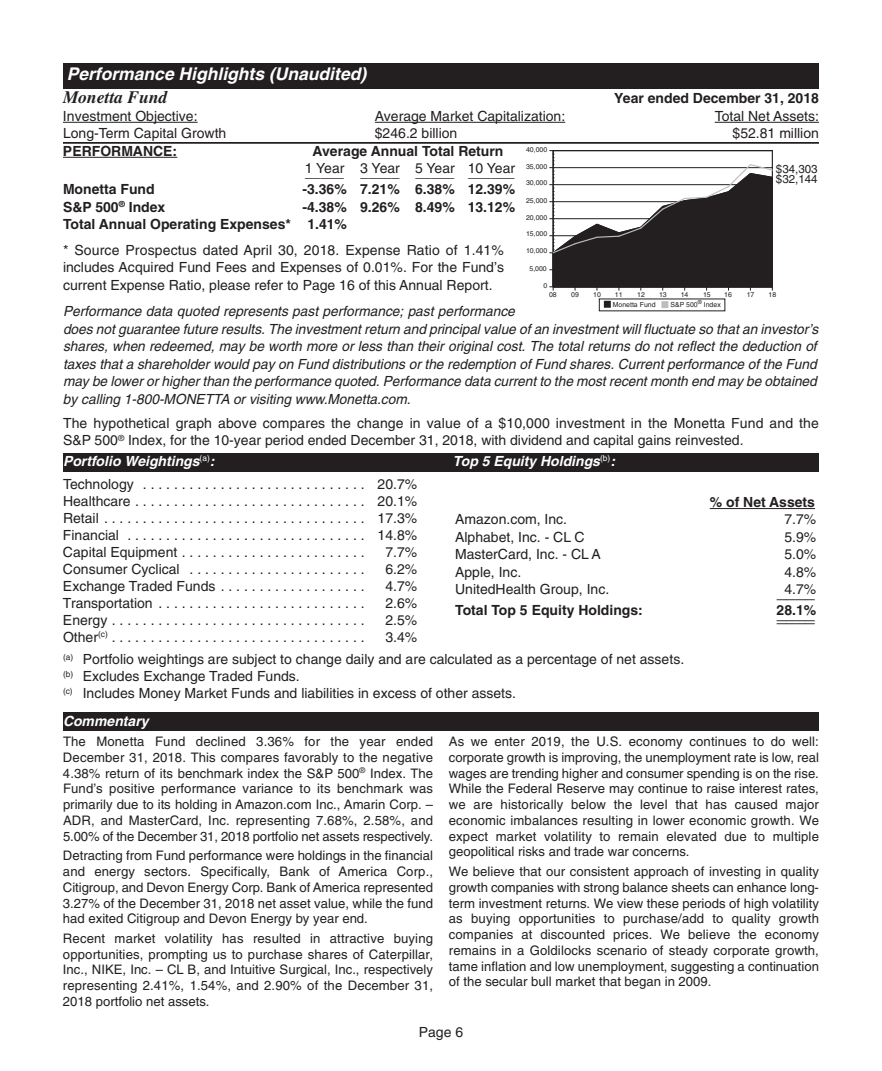
<style>
.page{position:relative;width:882px;height:1071px;background:#fff}
.page>*{position:absolute;margin:0;border:0;box-sizing:border-box;transform-origin:0 0}
.t1{font:italic 700 17.5px "Helvetica";color:#fff}
.t2{font:17.5px "Helvetica";color:#231f20}
.t3{font:italic 700 17.5px "Times";color:#231f20}
.t4{font:14px/17px "Helvetica";color:#231f20;text-align:justify}
.t5{font:italic 14px/17.5px "Helvetica";color:#231f20}
.t6{font:700 14px/17.5px "Helvetica";color:#231f20}
.t7{font:italic 700 14px "Helvetica";color:#fff}
.t8{font:13.12px/15.8px "Helvetica";color:#231f20;text-align:justify}
.t9{font:11.55px/10.3px "Helvetica";color:#231f20}
.t10{font:7px "Helvetica";color:#231f20}
</style>
<div class="page">
<hr style="left:63px;top:122px;width:135px;height:1px;background:#231f20">
<hr style="left:375px;top:122px;width:190px;height:1px;background:#231f20">
<hr style="left:715px;top:122px;width:104px;height:1px;background:#231f20">
<hr style="left:63px;top:142px;width:756px;height:2px;background:#231f20">
<hr style="left:63px;top:157px;width:114px;height:1px;background:#231f20">
<svg style="left:550px;top:150px;width:223px;height:140px"></svg>
<div style="left:604px;top:301px;width:7px;height:7px;border:1px solid #231f20"></div>
<div style="left:661px;top:301px;width:7px;height:7px;border:1px solid #bcbdc0"></div>
<hr style="left:710px;top:508px;width:105px;height:1px;background:#231f20">
<div style="left:63px;top:453px;width:756px;height:19px;background:#231f20"></div>
<div style="left:63px;top:712px;width:756px;height:18px;background:#231f20"></div>
<div style="left:63px;top:63px;width:756px;height:25px;background:#231f20"></div>
<h1 class="t1" style="left:67px;top:67px;width:301px">Performance Highlights (Unaudited)</h1>
<h1 class="t3" style="left:63px;top:91px;width:106px">Monetta Fund</h1>
<p class="t6" style="left:614px;top:91px;width:206px">Year ended December 31, 2018</p>
<p class="t4" style="left:63px;top:109px;width:136px">Investment Objective:</p>
<p class="t4" style="left:375px;top:109px;width:192px">Average Market Capitalization:</p>
<p class="t4" style="left:715px;top:109px;width:106px">Total Net Assets:</p>
<p class="t4" style="left:63px;top:126px;width:165px">Long-Term Capital Growth</p>
<p class="t4" style="left:375px;top:126px;width:84px">$246.2 billion</p>
<p class="t4" style="left:733px;top:126px;width:88px">$52.81 million</p>
<p class="t6" style="left:63px;top:143px;width:116px">PERFORMANCE:</p>
<p class="t6" style="left:313px;top:143px;width:192px">Average Annual Total Return</p>
<p class="t4" style="left:305px;top:161px;width:212px">1 Year 3 Year 5 Year 10 Year</p>
<p class="t4" style="left:305px;top:165px;width:211px">_____ _____ _____ ______</p>
<p class="t6" style="left:63px;top:182px;width:93px">Monetta Fund</p>
<p class="t6" style="left:302px;top:182px;width:214px">-3.36% 7.21% 6.38% 12.39%</p>
<p class="t6" style="left:63px;top:199px;width:104px">S&amp;P 500<sup>®</sup> Index</p>
<p class="t10" style="left:526px;top:147px;width:23px">40,000</p>
<p class="t9" style="left:776px;top:165px;width:43px">$34,303 $32,144</p>
<p class="t10" style="left:526px;top:164px;width:23px">35,000</p>
<p class="t10" style="left:526px;top:180px;width:23px">30,000</p>
<p class="t10" style="left:526px;top:198px;width:23px">25,000</p>
<p class="t6" style="left:63px;top:199px;width:454px;text-indent:239px">-4.38% 9.26% 8.49% 13.12%<br>Total Annual Operating Expenses* 1.41%</p>
<p class="t4" style="left:63px;top:242px;width:443px;line-height:17.5px">* Source Prospectus dated April 30, 2018. Expense Ratio of 1.41% includes Acquired Fund Fees and Expenses of 0.01%. For the Fund’s current Expense Ratio, please refer to Page 16 of this Annual Report.</p>
<p class="t5" style="left:63px;top:304px;width:757px">Performance data quoted represents past performance; past performance<br>does not guarantee future results. The investment return and principal value of an investment will fluctuate so that an investor’s shares, when redeemed, may be worth more or less than their original cost. The total returns do not reflect the deduction of taxes that a shareholder would pay on Fund distributions or the redemption of Fund shares. Current performance of the Fund may be lower or higher than the performance quoted. Performance data current to the most recent month end may be obtained by calling 1-800-MONETTA or visiting www.Monetta.com.</p>
<p class="t4" style="left:63px;top:415px;width:757px;line-height:17.5px">The hypothetical graph above compares the change in value of a $10,000 investment in the Monetta Fund and the<br>S&amp;P 500<sup>®</sup> Index, for the 10-year period ended December 31, 2018, with dividend and capital gains reinvested.</p>
<p class="t10" style="left:526px;top:215px;width:23px">20,000</p>
<p class="t10" style="left:526px;top:231px;width:23px">15,000</p>
<p class="t10" style="left:526px;top:248px;width:23px">10,000</p>
<p class="t10" style="left:530px;top:266px;width:19px">5,000</p>
<p class="t10" style="left:543px;top:283px;width:5px">0</p>
<p class="t10" style="left:549px;top:292px;width:9px">08</p>
<p class="t10" style="left:571px;top:292px;width:9px">09</p>
<p class="t10" style="left:593px;top:292px;width:9px">10</p>
<p class="t10" style="left:615px;top:292px;width:9px">11</p>
<p class="t10" style="left:637px;top:292px;width:9px">12</p>
<p class="t10" style="left:659px;top:292px;width:9px">13</p>
<p class="t10" style="left:681px;top:292px;width:9px">14</p>
<p class="t10" style="left:703px;top:292px;width:9px">15</p>
<p class="t10" style="left:724px;top:292px;width:9px">16</p>
<p class="t10" style="left:747px;top:292px;width:9px">17</p>
<p class="t10" style="left:768px;top:292px;width:9px">18</p>
<p class="t10" style="left:613px;top:302px;width:44px">Monetta Fund</p>
<p class="t10" style="left:671px;top:302px;width:52px">S&amp;P 500<sup>®</sup> Index</p>
<p class="t7" style="left:63px;top:456px;width:153px">Portfolio Weightings<sup>(a)</sup>:</p>
<p class="t7" style="left:453px;top:456px;width:164px">Top 5 Equity Holdings<sup>(b)</sup>:</p>
<p class="t4" style="left:63px;top:477px;width:356px">Technology . . . . . . . . . . . . . . . . . . . . . . . . . . . . . 20.7% Healthcare . . . . . . . . . . . . . . . . . . . . . . . . . . . . . . 20.1% Retail . . . . . . . . . . . . . . . . . . . . . . . . . . . . . . . . . . 17.3% Financial . . . . . . . . . . . . . . . . . . . . . . . . . . . . . . . 14.8% Capital Equipment . . . . . . . . . . . . . . . . . . . . . . . .</p>
<p class="t4" style="left:385px;top:545px;width:33px">7.7%</p>
<p class="t4" style="left:63px;top:562px;width:303px">Consumer Cyclical . . . . . . . . . . . . . . . . . . . . . . .</p>
<p class="t4" style="left:385px;top:562px;width:33px">6.2%</p>
<p class="t4" style="left:63px;top:579px;width:303px">Exchange Traded Funds . . . . . . . . . . . . . . . . . . .</p>
<p class="t4" style="left:385px;top:579px;width:33px">4.7%</p>
<p class="t4" style="left:63px;top:595px;width:303px">Transportation . . . . . . . . . . . . . . . . . . . . . . . . . . .</p>
<p class="t4" style="left:385px;top:595px;width:33px">2.6%</p>
<p class="t4" style="left:63px;top:612px;width:303px">Energy . . . . . . . . . . . . . . . . . . . . . . . . . . . . . . . . .</p>
<p class="t4" style="left:385px;top:612px;width:33px">2.5%</p>
<p class="t4" style="left:63px;top:629px;width:303px">Other<sup>(c)</sup> . . . . . . . . . . . . . . . . . . . . . . . . . . . . . . . . .</p>
<p class="t4" style="left:385px;top:629px;width:33px">3.4%</p>
<p class="t6" style="left:710px;top:495px;width:107px">% of Net Assets</p>
<p class="t4" style="left:455px;top:512px;width:114px">Amazon.com, Inc.</p>
<p class="t4" style="left:784px;top:512px;width:33px">7.7%</p>
<p class="t4" style="left:455px;top:530px;width:131px">Alphabet, Inc. - CL C</p>
<p class="t4" style="left:784px;top:530px;width:33px">5.9%</p>
<p class="t4" style="left:455px;top:547px;width:147px">MasterCard, Inc. - CL A</p>
<p class="t4" style="left:784px;top:547px;width:33px">5.0%</p>
<p class="t4" style="left:455px;top:565px;width:68px">Apple, Inc.</p>
<p class="t4" style="left:784px;top:565px;width:33px">4.8%</p>
<p class="t4" style="left:455px;top:582px;width:156px">UnitedHealth Group, Inc.</p>
<h1 class="t2" style="left:777px;top:585px;width:41px">_<sup>4</sup>_<sup>.</sup> _<sup>7</sup> <sup>%</sup>_</h1>
<p class="t6" style="left:455px;top:603px;width:189px">Total Top 5 Equity Holdings:</p>
<h1 class="t2" style="left:777px;top:608px;width:41px"><sup>2</sup>__ <sup>8</sup>__ <sup>.</sup> __<sup>1</sup> <sup>%</sup>__</h1>
<p class="t4" style="left:63px;top:652px;width:623px;text-align:left"><sup>(a)</sup> Portfolio weightings are subject to change daily and are calculated as a percentage of net assets. <sup>(b)</sup> Excludes Exchange Traded Funds.<br><sup>(c)</sup> Includes Money Market Funds and liabilities in excess of other assets.</p>
<p class="t8" style="left:63px;top:735px;width:372px">The Monetta Fund declined 3.36% for the year ended December 31, 2018. This compares favorably to the negative 4.38% return of its benchmark index the S&amp;P 500<sup>®</sup> Index. The Fund’s positive performance variance to its benchmark was primarily due to its holding in Amazon.com Inc., Amarin Corp. – ADR, and MasterCard, Inc. representing 7.68%, 2.58%, and 5.00% of the December 31, 2018 portfolio net assets respectively.</p>
<p class="t8" style="left:63px;top:849px;width:372px">Detracting from Fund performance were holdings in the financial and energy sectors. Specifically, Bank of America Corp., Citigroup, and Devon Energy Corp. Bank of America represented 3.27% of the December 31, 2018 net asset value, while the fund had exited Citigroup and Devon Energy by year end.</p>
<p class="t8" style="left:63px;top:932px;width:372px">Recent market volatility has resulted in attractive buying opportunities, prompting us to purchase shares of Caterpillar, Inc., NIKE, Inc. – CL B, and Intuitive Surgical, Inc., respectively representing 2.41%, 1.54%, and 2.90% of the December 31, 2018 portfolio net assets.</p>
<p class="t7" style="left:63px;top:716px;width:87px">Commentary</p>
<p class="t8" style="left:449px;top:735px;width:372px">As we enter 2019, the U.S. economy continues to do well: corporate growth is improving, the unemployment rate is low, real wages are trending higher and consumer spending is on the rise.<br>While the Federal Reserve may continue to raise interest rates, we are historically below the level that has caused major economic imbalances resulting in lower economic growth. We expect market volatility to remain elevated due to multiple geopolitical risks and trade war concerns.</p>
<p class="t8" style="left:449px;top:865px;width:372px">We believe that our consistent approach of investing in quality growth companies with strong balance sheets can enhance long&shy;term investment returns. We view these periods of high volatility as buying opportunities to purchase/add to quality growth companies at discounted prices. We believe the economy remains in a Goldilocks scenario of steady corporate growth, tame inflation and low unemployment, suggesting a continuation of the secular bull market that began in 2009.</p>
<p class="t4" style="left:419px;top:1025px;width:46px">Page 6</p>
</div>
